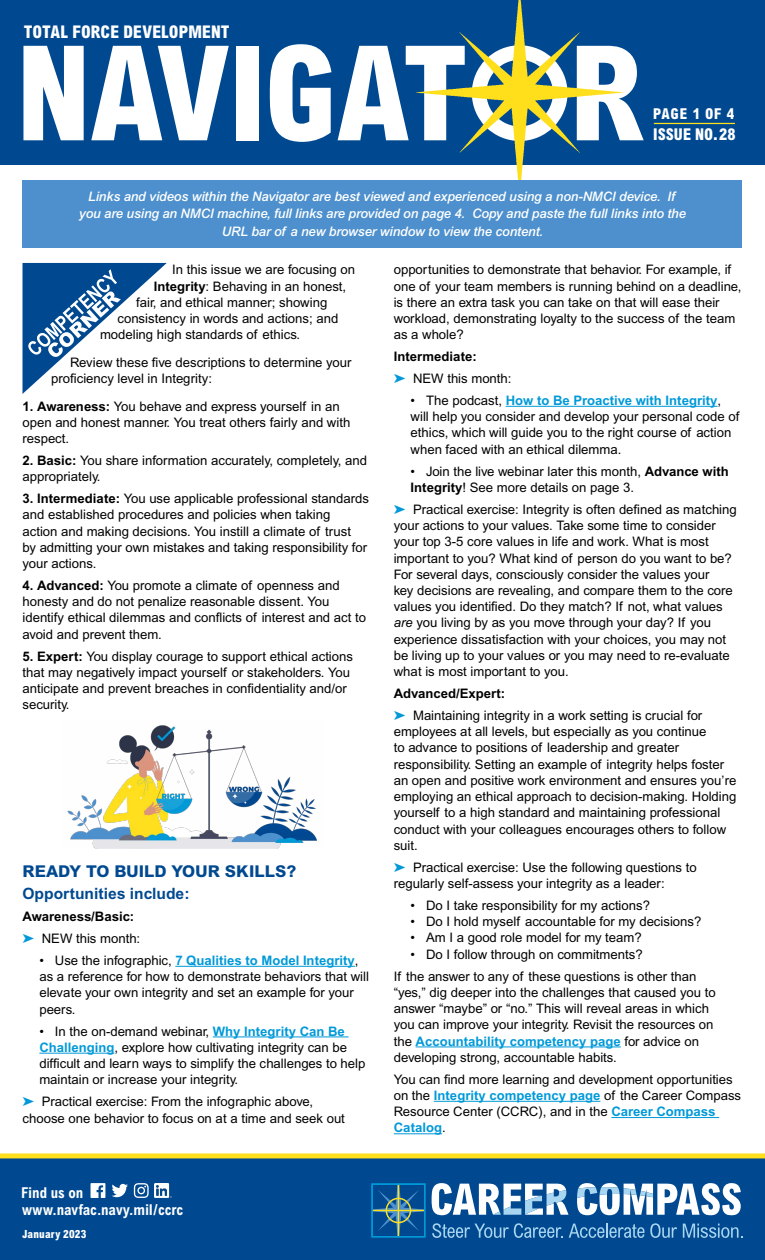
<style>
.page{position:relative;width:765px;height:1260px;background:#fff}
.page>*{position:absolute;margin:0;border:0;box-sizing:border-box;transform-origin:0 0}
.t1{font:800 condensed 132px "Arial";letter-spacing:-.01em;color:#fff}
.t2{font:800 condensed 17.5px "Arial";letter-spacing:.005em;color:#fff}
.t3{font:800 16.25px "Arial";color:#004990}
.t4{font:800 condensed 16.25px "Arial";color:#fff}
.t5{font:700 15.62px "Arial";color:#004990}
.t6{font:700 condensed 15px/17.4px "Arial";letter-spacing:-.005em;color:#fff}
.t7{font:800 condensed 15px "Arial";letter-spacing:.055em;color:#fff}
.t8{font:13.12px/16.2px "Arial";color:#000}
.t9{font:italic 500 13.12px/17.5px "Arial";letter-spacing:-.01em;color:#fff;text-align:center}
.t10{font:700 13.12px/21.9px "Arial";color:#000}
.t11{font:800 condensed 11.25px "Arial";letter-spacing:.02em;color:#fff}
.s1{font-weight:700}
.s2{color:#0099d8}
.s3{font-weight:400}
.s4{font-weight:700;color:#0099d8}
.s5{font-style:italic}
</style>
<div class="page">
<div style="left:0;top:1156px;width:765px;height:104px;background:#004990"></div>
<svg style="left:432px;top:1183px;width:137px;height:32px"></svg>
<svg style="left:577px;top:1183px;width:164px;height:32px"></svg>
<svg style="left:373px;top:1185px;width:50px;height:50px"></svg>
<hr style="left:372px;top:1210px;width:53px;height:1px;background:#ffdf1c">
<hr style="left:398px;top:1184px;width:1px;height:53px;background:#ffdf1c">
<div style="left:371px;top:1183px;width:54px;height:54px;border:1px solid #0099d8"></div>
<svg style="left:432px;top:1223px;width:131px;height:15px"></svg>
<svg style="left:569px;top:1224px;width:75px;height:14px"></svg>
<svg style="left:650px;top:1223px;width:27px;height:15px"></svg>
<svg style="left:683px;top:1224px;width:59px;height:14px"></svg>
<svg style="left:91px;top:1183px;width:14px;height:15px"></svg>
<svg style="left:112px;top:1184px;width:16px;height:13px"></svg>
<svg style="left:134px;top:1183px;width:15px;height:15px"></svg>
<img style="left:155px;top:1183px;width:17px;height:15px">
<div style="left:0;top:1153px;width:765px;height:5px;background:#ffdf1c"></div>
<div style="left:0;top:0;width:765px;height:164px;background:#004990"></div>
<img style="left:399px;top:0;width:241px;height:180px">
<div style="left:22px;top:180px;width:720px;height:67px;background:#4d90cd"></div>
<hr style="left:654px;top:123px;width:81px;height:1px;background:#ffdf1c">
<hr style="left:175px;top:966px;width:180px;height:1px;background:#0099d8">
<hr style="left:213px;top:1037px;width:136px;height:1px;background:#0099d8">
<hr style="left:39px;top:1053px;width:75px;height:1px;background:#0099d8">
<hr style="left:506px;top:406px;width:212px;height:1px;background:#0099d8">
<hr style="left:416px;top:1047px;width:205px;height:1px;background:#0099d8">
<hr style="left:434px;top:1101px;width:166px;height:1px;background:#0099d8">
<hr style="left:611px;top:1117px;width:108px;height:1px;background:#0099d8">
<hr style="left:394px;top:1133px;width:48px;height:1px;background:#0099d8">
<svg style="left:22px;top:263px;width:145px;height:131px"></svg>
<img style="left:67px;top:725px;width:250px;height:124px">
<h2 class="t2" style="left:24px;top:21px;width:207px">TOTAL FORCE DEVELOPMENT</h2>
<h1 class="t1" style="left:17px;top:13px;width:628px">NAVIGAT R</h1>
<p class="t7" style="left:653px;top:104px;width:83px">PAGE 1 OF 4</p>
<p class="t4" style="left:653px;top:125px;width:84px">ISSUE NO.28</p>
<p class="t9" style="left:79px;top:187px;width:609px">Links and videos within the Navigator are best viewed and experienced using a non-NMCI device. If you are using an NMCI machine, full links are provided on page 4. Copy and paste the full links into the<br>URL bar of a new browser window to view the content.</p>
<p class="t8" style="left:172px;top:262px;width:184px">In this issue we are focusing on</p>
<p class="t8" style="left:154px;top:278px;width:194px"><span class="s1">Integrity</span>: Behaving in an honest,</p>
<p class="t8" style="left:136px;top:294px;width:193px">fair, and ethical manner; showing</p>
<p class="t8" style="left:118px;top:310px;width:222px">consistency in words and actions; and</p>
<p class="t8" style="left:100px;top:327px;width:202px">modeling high standards of ethics.</p>
<p class="t8" style="left:51px;top:354px;width:302px;text-indent:19px">Review these five descriptions to determine your proficiency level in Integrity:</p>
<p class="t8" style="left:23px;top:398px;width:329px"><span class="s1">1. Awareness:</span> You behave and express yourself in an open and honest manner. You treat others fairly and with respect.</p>
<p class="t8" style="left:23px;top:452px;width:346px"><span class="s1">2. Basic:</span> You share information accurately, completely, and appropriately.</p>
<p class="t8" style="left:23px;top:490px;width:348px"><span class="s1">3. Intermediate:</span> You use applicable professional standards and established procedures and policies when taking<br>action and making decisions. You instill a climate of trust<br>by admitting your own mistakes and taking responsibility for your actions.</p>
<p class="t8" style="left:23px;top:577px;width:345px"><span class="s1">4. Advanced:</span> You promote a climate of openness and honesty and do not penalize reasonable dissent. You identify ethical dilemmas and conflicts of interest and act to avoid and prevent them.</p>
<p class="t8" style="left:23px;top:648px;width:332px"><span class="s1">5. Expert:</span> You display courage to support ethical actions that may negatively impact yourself or stakeholders. You anticipate and prevent breaches in confidentiality and/or security.</p>
<p class="t8" style="left:394px;top:262px;width:349px">opportunities to demonstrate that behavior. For example, if one of your team members is running behind on a deadline, is there an extra task you can take on that will ease their workload, demonstrating loyalty to the success of the team as a whole?</p>
<p class="t10" style="left:394px;top:346px;width:119px">Intermediate:<br><span class="s2">➤</span> <span class="s3">NEW this month:</span></p>
<p class="t8" style="left:411px;top:392px;width:330px">• The podcast, <span class="s4">How to Be Proactive with Integrity</span>, will help you consider and develop your personal code of ethics, which will guide you to the right course of action when faced with an ethical dilemma.</p>
<p class="t8" style="left:411px;top:463px;width:320px">• Join the live webinar later this month, <span class="s1">Advance with<br>Integrity</span>! See more details on page 3.</p>
<p class="t8" style="left:394px;top:501px;width:345px"><span class="s2">➤</span> Practical exercise: Integrity is often defined as matching your actions to your values. Take some time to consider your top 3-5 core values in life and work. What is most important to you? What kind of person do you want to be?<br>For several days, consciously consider the values your<br>key decisions are revealing, and compare them to the core values you identified. Do they match? If not, what values <span class="s5">are</span> you living by as you move through your day? If you experience dissatisfaction with your choices, you may not be living up to your values or you may need to re-evaluate what is most important to you.</p>
<p class="t8" style="left:394px;top:683px;width:310px;line-height:21.9px"><span class="s1">Advanced/Expert:<br></span><span class="s2">➤</span> Maintaining integrity in a work setting is crucial for</p>
<p class="t8" style="left:394px;top:723px;width:344px">employees at all levels, but especially as you continue<br>to advance to positions of leadership and greater responsibility. Setting an example of integrity helps foster an open and positive work environment and ensures you’re employing an ethical approach to decision-making. Holding yourself to a high standard and maintaining professional conduct with your colleagues encourages others to follow suit.</p>
<p class="t8" style="left:394px;top:859px;width:304px"><span class="s2">➤</span> Practical exercise: Use the following questions to regularly self-assess your integrity as a leader:</p>
<p class="t8" style="left:411px;top:897px;width:241px">• Do I take responsibility for my actions?</p>
<p class="t8" style="left:411px;top:913px;width:292px">• Do I hold myself accountable for my decisions?</p>
<p class="t8" style="left:411px;top:930px;width:233px">• Am I a good role model for my team?</p>
<p class="t8" style="left:394px;top:943px;width:304px;line-height:21.9px;text-indent:17px">• Do I follow through on commitments?<br>If the answer to any of these questions is other than</p>
<p class="t8" style="left:394px;top:984px;width:323px">“yes,” dig deeper into the challenges that caused you to answer “maybe” or “no.” This will reveal areas in which you can improve your integrity. Revisit the resources on the <span class="s4">Accountability competency page</span> for advice on developing strong, accountable habits.</p>
<p class="t8" style="left:394px;top:1071px;width:349px">You can find more learning and development opportunities on the <span class="s4">Integrity competency page</span> of the Career Compass Resource Center (CCRC), and in the <span class="s4">Career Compass Catalog</span>.</p>
<p class="t3" style="left:22px;top:862px;width:275px">READY TO BUILD YOUR SKILLS?</p>
<p class="t5" style="left:22px;top:885px;width:169px">Opportunities include:</p>
<p class="t10" style="left:22px;top:906px;width:119px">Awareness/Basic: <span class="s2">➤</span> <span class="s3">NEW this month:</span></p>
<p class="t8" style="left:39px;top:952px;width:331px">• Use the infographic, <span class="s4">7 Qualities to Model Integrity</span>, as a reference for how to demonstrate behaviors that will elevate your own integrity and set an example for your peers.</p>
<p class="t8" style="left:39px;top:1023px;width:328px">• In the on-demand webinar, <span class="s4">Why Integrity Can Be Challenging</span>, explore how cultivating integrity can be difficult and learn ways to simplify the challenges to help maintain or increase your integrity.</p>
<p class="t8" style="left:22px;top:1093px;width:324px"><span class="s2">➤</span> Practical exercise: From the infographic above, choose one behavior to focus on at a time and seek out</p>
<p class="t6" style="left:21px;top:1184px;width:164px">Find us on www.navfac.navy.mil/ccrc</p>
<p class="t11" style="left:22px;top:1227px;width:65px">January 2023</p>
</div>
